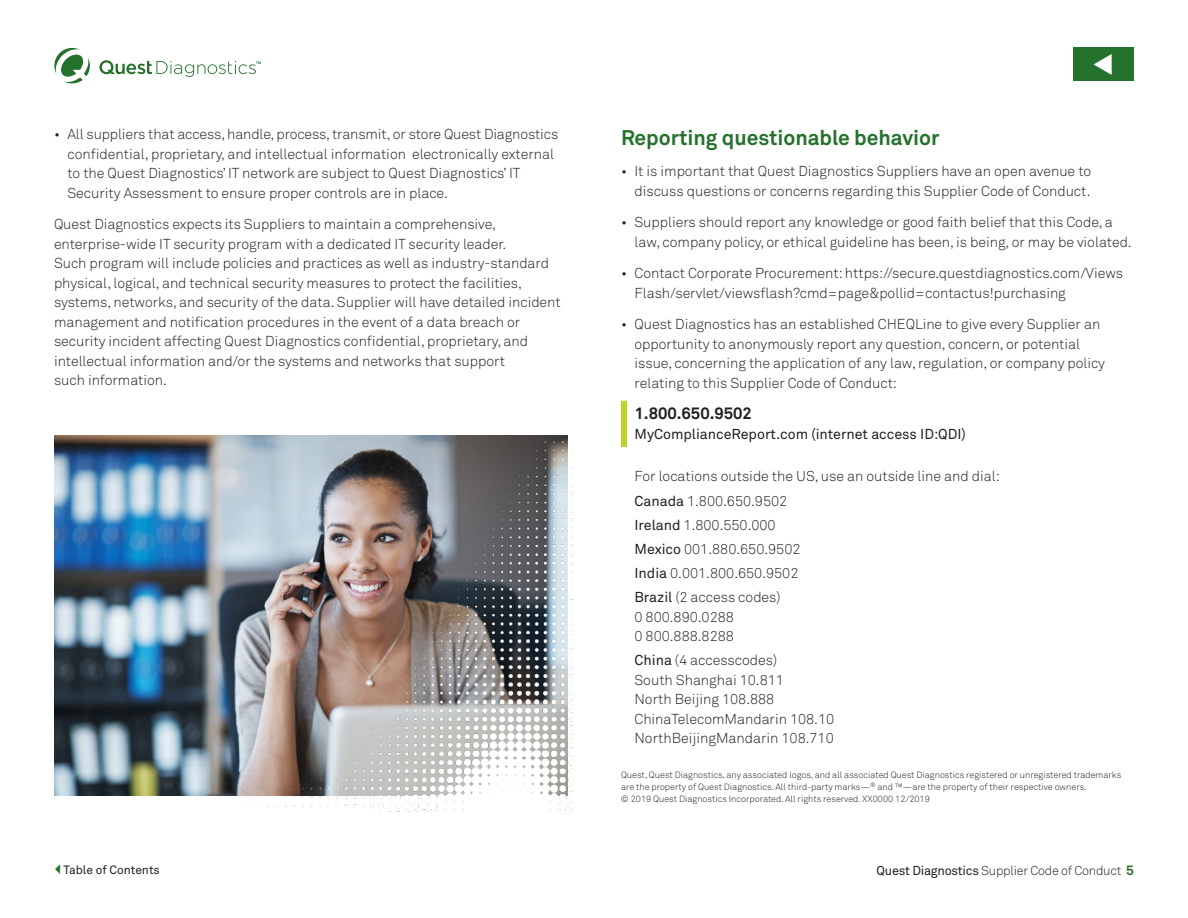
<style>
.page{position:relative;width:1188px;height:918px;background:#fff}
.page>*{position:absolute;margin:0;border:0;box-sizing:border-box;transform-origin:0 0}
.t1{font:700 21px "Akkurat Pro";color:#23712a}
.t2{font:700 16.5px "Akkurat Pro";color:#231f20}
.t3{font:300 14.25px/19.5px "Akkurat Pro";color:#231f20}
.t4{font:14.25px "Akkurat Pro";color:#231f20}
.t5{font:300 12.75px "Akkurat Pro";letter-spacing:-.02em;color:#231f20}
.t6{font:12px "Akkurat Pro";color:#231f20}
.t7{font:300 9px/12px "Akkurat Pro";color:#231f20}
.s1{font-weight:400}
.s2{font-weight:700;font-size:13.5px;color:#23712a}
</style>
<div class="page">
<svg style="left:54px;top:48px;width:207px;height:35px"></svg>
<img style="left:55px;top:435px;width:513px;height:361px">
<img style="left:147px;top:437px;width:426px;height:374px">
<div style="left:1074px;top:48px;width:60px;height:33px;background:#23712a"></div>
<div style="left:621px;top:401px;width:6px;height:46px;background:#c0d32b"></div>
<p class="t3" style="left:67px;top:125px;width:492px;text-indent:-13px">• All suppliers that access, handle, process, transmit, or store Quest Diagnostics confidential, proprietary, and intellectual information electronically external to the Quest Diagnostics’ IT network are subject to Quest Diagnostics’ IT Security Assessment to ensure proper controls are in place.</p>
<p class="t3" style="left:54px;top:215px;width:508px">Quest Diagnostics expects its Suppliers to maintain a comprehensive, enterprise-wide IT security program with a dedicated IT security leader.<br>Such program will include policies and practices as well as industry-standard physical, logical, and technical security measures to protect the facilities, systems, networks, and security of the data. Supplier will have detailed incident management and notification procedures in the event of a data breach or security incident affecting Quest Diagnostics confidential, proprietary, and intellectual information and/or the systems and networks that support</p>
<p class="t3" style="left:54px;top:371px;width:115px">such information.</p>
<p class="t6" style="left:64px;top:863px;width:98px">Table of Contents</p>
<p class="t1" style="left:621px;top:124px;width:320px">Reporting questionable behavior</p>
<p class="t3" style="left:621px;top:161px;width:472px;text-align:right">• It is important that Quest Diagnostics Suppliers have an open avenue to discuss questions or concerns regarding this Supplier Code of Conduct.</p>
<p class="t3" style="left:634px;top:212px;width:499px;text-indent:-13px">• Suppliers should report any knowledge or good faith belief that this Code, a law, company policy, or ethical guideline has been, is being, or may be violated.</p>
<p class="t3" style="left:634px;top:263px;width:490px;text-indent:-13px">• Contact Corporate Procurement: https://secure.questdiagnostics.com/Views<br>Flash/servlet/viewsflash?cmd=page&amp;pollid=contactus!purchasing</p>
<p class="t3" style="left:634px;top:314px;width:472px;text-indent:-13px">• Quest Diagnostics has an established CHEQLine to give every Supplier an opportunity to anonymously report any question, concern, or potential issue, concerning the application of any law, regulation, or company policy relating to this Supplier Code of Conduct:</p>
<p class="t2" style="left:634px;top:403px;width:119px">1.800.650.9502</p>
<p class="t4" style="left:634px;top:425px;width:333px">MyComplianceReport.com (internet access ID:QDI)</p>
<p class="t3" style="left:634px;top:466px;width:367px">For locations outside the US, use an outside line and dial:</p>
<p class="t3" style="left:634px;top:491px;width:154px"><span class="s1">Canada</span> 1.800.650.9502</p>
<p class="t3" style="left:634px;top:515px;width:143px"><span class="s1">Ireland</span> 1.800.550.000</p>
<p class="t3" style="left:634px;top:537px;width:168px;line-height:24px"><span class="s1">Mexico</span> 001.880.650.9502<br><span class="s1">India</span> 0.001.800.650.9502</p>
<p class="t3" style="left:634px;top:587px;width:148px"><span class="s1">Brazil</span> (2 access codes)</p>
<p class="t3" style="left:634px;top:607px;width:101px">0 800.890.0288</p>
<p class="t3" style="left:634px;top:626px;width:101px">0 800.888.8288</p>
<p class="t3" style="left:634px;top:650px;width:144px"><span class="s1">China</span> (4 accesscodes)</p>
<p class="t3" style="left:634px;top:670px;width:151px">South Shanghai 10.811</p>
<p class="t3" style="left:634px;top:689px;width:141px">North Beijing 108.888</p>
<p class="t3" style="left:634px;top:709px;width:201px">ChinaTelecomMandarin 108.10</p>
<p class="t3" style="left:634px;top:728px;width:201px">NorthBeijingMandarin 108.710</p>
<p class="t7" style="left:621px;top:769px;width:502px">Quest, Quest Diagnostics, any associated logos, and all associated Quest Diagnostics registered or unregistered trademarks are the property of Quest Diagnostics. All third-party marks—<sup>®</sup> and ™—are the property of their respective owners.<br>© 2019 Quest Diagnostics Incorporated. All rights reserved. XX0000 12/2019</p>
<p class="t5" style="left:877px;top:863px;width:259px"><span class="s1">Quest Diagnostics</span> Supplier Code of Conduct <span class="s2">5</span></p>
</div>
